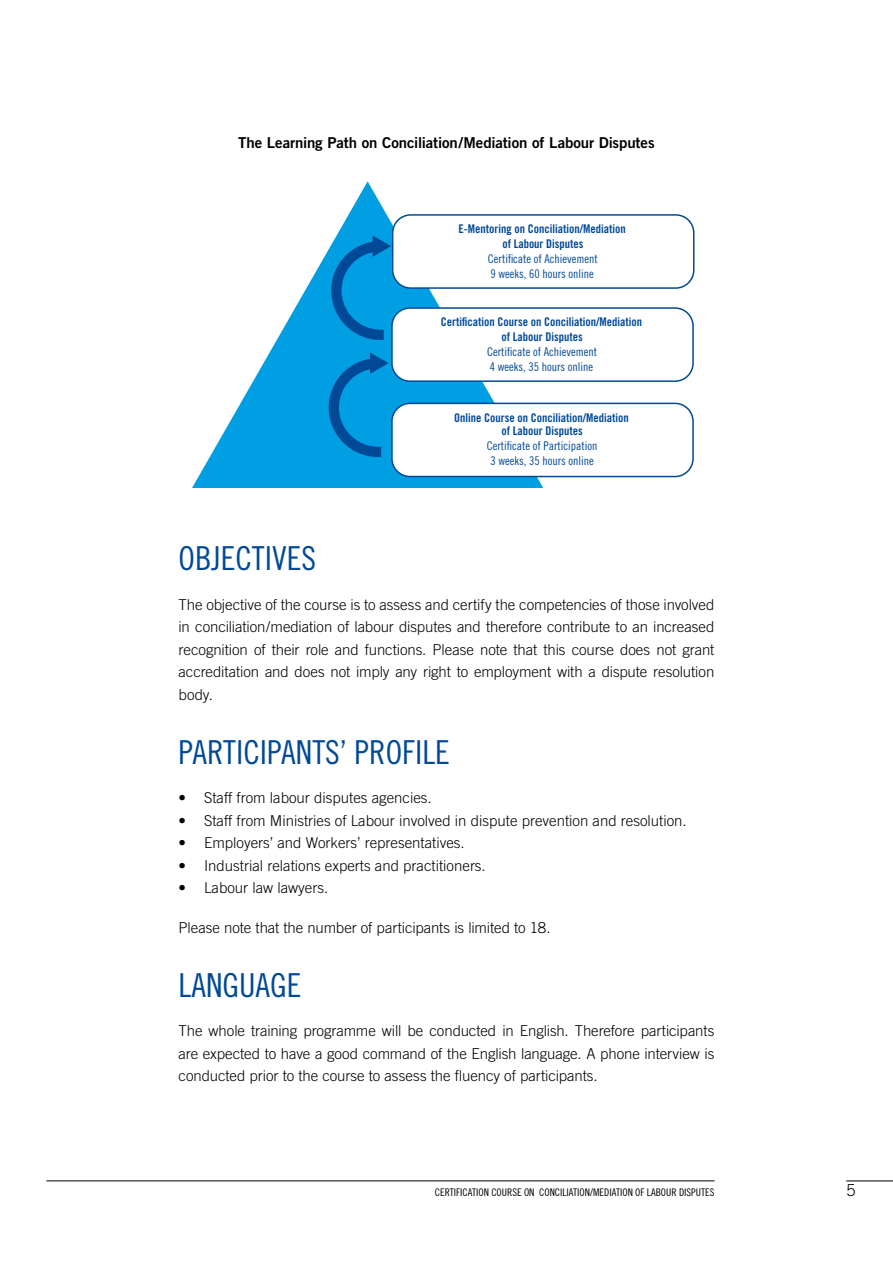
<style>
.page{position:relative;width:893px;height:1263px;background:#fff}
.page>*{position:absolute;margin:0;border:0;box-sizing:border-box;transform-origin:0 0}
.t1{font:33px "Trade Gothic Cond Eighteen";color:#004996}
.t2{font:300 16.5px "Trade Gothic";color:#000}
.t3{font:300 15px/22.5px "Trade Gothic";color:#000;text-align:justify}
.t4{font:15px "Trade Gothic Bold Two";letter-spacing:-.005em;color:#000}
.t5{font:12px/15px "Trade Gothic Bold Cond Twenty";color:#004996;text-align:center}
.t6{font:12px/15px "Trade Gothic Cond Eighteen";color:#004996}
.t7{font:10.5px "Trade Gothic Cond Eighteen";color:#000}
</style>
<div class="page">
<hr style="left:46px;top:1180px;width:669px;height:1px;background:#000">
<hr style="left:846px;top:1181px;width:47px;height:1px;background:#000">
<svg style="left:192px;top:181px;width:351px;height:307px"></svg>
<div style="left:392px;top:403px;width:301px;height:73px;background:#fff;border-radius:18px"></div>
<div style="left:391px;top:403px;width:303px;height:74px;border:2px solid #004996;border-radius:18px"></div>
<div style="left:392px;top:308px;width:301px;height:73px;background:#fff;border-radius:18px"></div>
<div style="left:391px;top:307px;width:303px;height:75px;border:2px solid #004996;border-radius:18px"></div>
<div style="left:393px;top:215px;width:301px;height:73px;background:#fff;border-radius:18px"></div>
<div style="left:392px;top:214px;width:302px;height:75px;border:2px solid #004996;border-radius:18px"></div>
<svg style="left:328px;top:232px;width:69px;height:111px;background:#0c90d3"></svg>
<svg style="left:326px;top:349px;width:69px;height:111px;background:#048dd2"></svg>
<p class="t4" style="left:238px;top:134px;width:418px">The Learning Path on Conciliation/Mediation of Labour Disputes</p>
<p class="t5" style="left:459px;top:221px;width:169px">E-Mentoring on Conciliation/Mediation of Labour Disputes</p>
<p class="t6" style="left:488px;top:251px;width:111px">Certificate of Achievement<br>9 weeks, 60 hours online</p>
<p class="t5" style="left:441px;top:315px;width:203px">Certification Course on Conciliation/Mediation of Labour Disputes</p>
<p class="t6" style="left:487px;top:345px;width:111px">Certificate of Achievement<br>4 weeks, 35 hours online</p>
<p class="t5" style="left:454px;top:411px;width:176px;line-height:13.5px">Online Course on Conciliation/Mediation of Labour Disputes</p>
<p class="t6" style="left:487px;top:438px;width:112px;text-align:center">Certificate of Participation<br>3 weeks, 35 hours online</p>
<h1 class="t1" style="left:179px;top:539px;width:139px">OBJECTIVES</h1>
<p class="t3" style="left:179px;top:593px;width:537px">The objective of the course is to assess and certify the competencies of those involved in conciliation/mediation of labour disputes and therefore contribute to an increased recognition of their role and functions. Please note that this course does not grant accreditation and does not imply any right to employment with a dispute resolution body.</p>
<h1 class="t1" style="left:179px;top:732px;width:15px">PARTICIPANT</h1>
<h1 class="t1" style="left:325px;top:732px;width:44px">S’ PROFILE</h1>
<p class="t3" style="left:179px;top:786px;width:255px">• Staff from labour disputes agencies.</p>
<p class="t3" style="left:179px;top:809px;width:510px">• Staff from Ministries of Labour involved in dispute prevention and resolution.</p>
<p class="t3" style="left:179px;top:831px;width:288px">• Employers’ and Workers’ representatives.</p>
<p class="t3" style="left:179px;top:854px;width:309px">• Industrial relations experts and practitioners.</p>
<p class="t3" style="left:179px;top:876px;width:151px">• Labour law lawyers.</p>
<p class="t3" style="left:179px;top:916px;width:373px">Please note that the number of participants is limited to 18.</p>
<h1 class="t1" style="left:179px;top:965px;width:121px">LANGUAGE</h1>
<p class="t3" style="left:179px;top:1019px;width:537px">The whole training programme will be conducted in English. Therefore participants are expected to have a good command of the English language. A phone interview is conducted prior to the course to assess the fluency of participants.</p>
<p class="t7" style="left:435px;top:1186px;width:280px">certification COURSE ON Conciliation/Mediation of Labour Disputes</p>
<p class="t2" style="left:846px;top:1180px;width:11px">5</p>
</div>
